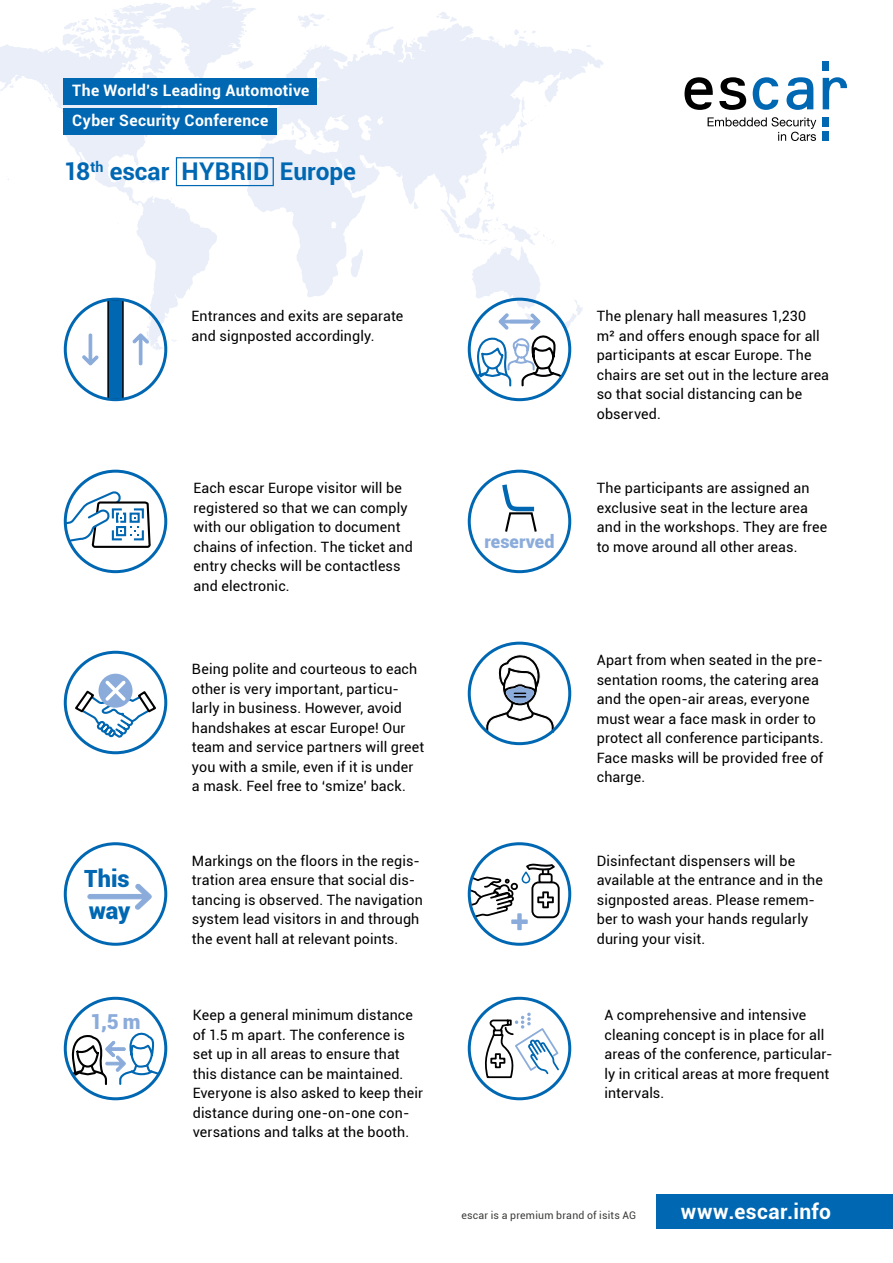
<style>
.page{position:relative;width:893px;height:1263px;background:#fff}
.page>*{position:absolute;margin:0;border:0;box-sizing:border-box;transform-origin:0 0}
.t1{font:700 24.45px "Roboto";color:#0067b2}
.t2{font:900 23.7px/32.7px "Roboto";color:#0067b2}
.t3{font:700 21px "Roboto";letter-spacing:.02em;color:#fff}
.t4{font:900 20.55px "Roboto";color:#8bacdb}
.t5{font:900 18px "Roboto";letter-spacing:.005em;color:#8bacdb}
.t6{font:700 15.75px/30px "Roboto";letter-spacing:.02em;color:#fff}
.t7{font:14.25px/19.5px "Roboto";letter-spacing:.01em;color:#000}
.t8{font:10.5px "Roboto";letter-spacing:.02em;color:#3c3c3b}
</style>
<div class="page">
<svg style="left:0;top:0;width:604px;height:102px"></svg>
<svg style="left:8px;top:102px;width:575px;height:249px"></svg>
<svg style="left:708px;top:117px;width:108px;height:24px"></svg>
<svg style="left:684px;top:77px;width:29px;height:33px"></svg>
<svg style="left:719px;top:77px;width:27px;height:33px"></svg>
<svg style="left:753px;top:77px;width:25px;height:33px"></svg>
<svg style="left:786px;top:77px;width:27px;height:33px"></svg>
<svg style="left:823px;top:77px;width:24px;height:32px"></svg>
<div style="left:823px;top:132px;width:6px;height:9px;background:#0067b2"></div>
<div style="left:823px;top:117px;width:6px;height:9px;background:#0067b2"></div>
<div style="left:822px;top:61px;width:7px;height:9px;background:#0067b2"></div>
<div style="left:64px;top:78px;width:253px;height:26px;background:#0067b2"></div>
<div style="left:64px;top:108px;width:213px;height:27px;background:#0067b2"></div>
<div style="left:176px;top:157px;width:98px;height:29px;border:1px solid #0067b2"></div>
<div style="left:656px;top:1194px;width:237px;height:34px;background:#0067b2"></div>
<div style="left:64px;top:997px;width:103px;height:103px;border:3px solid #0067b2;border-radius:50%"></div>
<svg style="left:67px;top:1030px;width:98px;height:69px"></svg>
<div style="left:468px;top:997px;width:103px;height:103px;border:3px solid #0067b2;border-radius:50%"></div>
<svg style="left:483px;top:1012px;width:78px;height:67px"></svg>
<svg style="left:467px;top:863px;width:93px;height:67px"></svg>
<div style="left:468px;top:842px;width:103px;height:104px;border:3px solid #0067b2;border-radius:50%"></div>
<div style="left:64px;top:842px;width:103px;height:104px;border:3px solid #0067b2;border-radius:50%"></div>
<svg style="left:87px;top:884px;width:65px;height:26px"></svg>
<div style="left:468px;top:470px;width:103px;height:103px;border:3px solid #0067b2;border-radius:50%"></div>
<svg style="left:502px;top:484px;width:35px;height:48px"></svg>
<svg style="left:63px;top:489px;width:88px;height:60px"></svg>
<div style="left:64px;top:470px;width:103px;height:103px;border:3px solid #0067b2;border-radius:50%"></div>
<div style="left:468px;top:298px;width:103px;height:103px;border:3px solid #0067b2;border-radius:50%"></div>
<svg style="left:473px;top:313px;width:93px;height:87px"></svg>
<div style="left:108px;top:300px;width:15px;height:99px;background:#0067b2"></div>
<div style="left:107px;top:299px;width:17px;height:101px;border:2px solid #000"></div>
<div style="left:64px;top:298px;width:103px;height:103px;border:3px solid #0067b2;border-radius:50%"></div>
<svg style="left:82px;top:333px;width:16px;height:33px"></svg>
<svg style="left:133px;top:333px;width:16px;height:32px"></svg>
<svg style="left:485px;top:654px;width:70px;height:80px"></svg>
<div style="left:468px;top:642px;width:103px;height:103px;border:3px solid #0067b2;border-radius:50%"></div>
<div style="left:64px;top:651px;width:103px;height:103px;border:3px solid #0067b2;border-radius:50%"></div>
<div style="left:99px;top:674px;width:34px;height:34px;background:#8bacdb;border-radius:50%"></div>
<svg style="left:73px;top:680px;width:85px;height:58px"></svg>
<p class="t6" style="left:72px;top:75px;width:239px">The World’s Leading Automotive<br>Cyber Security Conference</p>
<h1 class="t1" style="left:64px;top:154px;width:294px">18<sup>th</sup> escar HYBRID Europe</h1>
<h2 class="t2" style="left:84px;top:861px;width:48px">This way</h2>
<h3 class="t4" style="left:90px;top:1007px;width:52px">1,5 m</h3>
<p class="t7" style="left:192px;top:306px;width:213px">Entrances and exits are separate and signposted accordingly.</p>
<p class="t7" style="left:193px;top:478px;width:221px">Each escar Europe visitor will be registered so that we can comply with our obligation to document chains of infection. The ticket and entry checks will be contactless and electronic.</p>
<p class="t7" style="left:192px;top:659px;width:234px">Being polite and courteous to each other is very important, particu&shy;larly in business. However, avoid handshakes at escar Europe! Our team and service partners will greet you with a smile, even if it is under a mask. Feel free to ‘smize’ back.</p>
<p class="t7" style="left:192px;top:850px;width:232px">Markings on the floors in the regis&shy;tration area ensure that social dis&shy;tancing is observed. The navigation system lead visitors in and through the event hall at relevant points.</p>
<p class="t7" style="left:193px;top:1005px;width:232px">Keep a general minimum distance of 1.5 m apart. The conference is set up in all areas to ensure that this distance can be maintained.<br>Everyone is also asked to keep their distance during one-on-one con&shy;versations and talks at the booth.</p>
<p class="t5" style="left:484px;top:529px;width:71px">reserved</p>
<p class="t7" style="left:597px;top:306px;width:234px">The plenary hall measures 1,230<br>m² and offers enough space for all participants at escar Europe. The chairs are set out in the lecture area so that social distancing can be observed.</p>
<p class="t7" style="left:597px;top:478px;width:232px">The participants are assigned an exclusive seat in the lecture area and in the workshops. They are free to move around all other areas.</p>
<p class="t7" style="left:597px;top:650px;width:228px">Apart from when seated in the pre&shy;sentation rooms, the catering area and the open-air areas, everyone must wear a face mask in order to protect all conference participants.<br>Face masks will be provided free of charge.</p>
<p class="t7" style="left:597px;top:850px;width:228px">Disinfectant dispensers will be available at the entrance and in the signposted areas. Please remem&shy;ber to wash your hands regularly during your visit.</p>
<p class="t7" style="left:604px;top:1005px;width:230px">A comprehensive and intensive cleaning concept is in place for all areas of the conference, particular&shy;ly in critical areas at more frequent intervals.</p>
<p class="t8" style="left:461px;top:1208px;width:176px">escar is a premium brand of isits AG</p>
<h3 class="t3" style="left:681px;top:1196px;width:152px">www.escar.info</h3>
</div>
